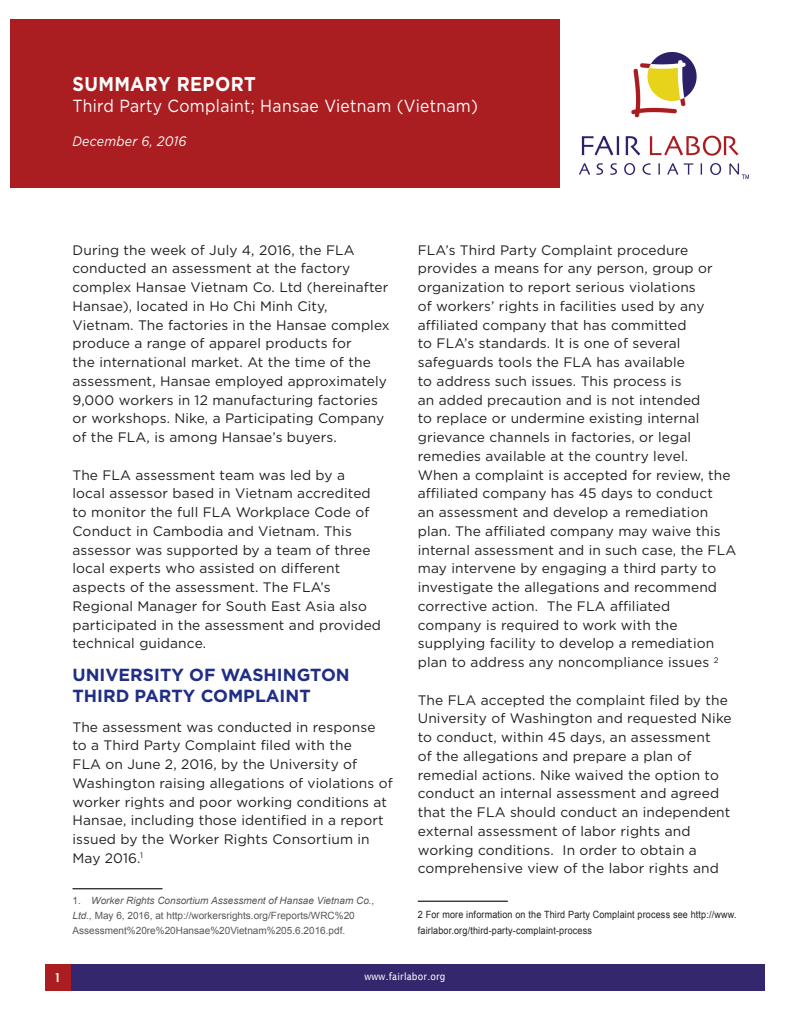
<style>
.page{position:relative;width:810px;height:1035px;background:#fff}
.page>*{position:absolute;margin:0;border:0;box-sizing:border-box;transform-origin:0 0}
.t1{font:700 20px "Gotham";letter-spacing:.02em;color:#fff;scale:.9 1}
.t2{font:17.5px "Gotham";letter-spacing:.02em;color:#fff;scale:.9 1}
.main_body_text{font:700 17.5px/21px "Gotham";color:#202e84}
.main_body_text-2{font:13.75px/18.8px "Gotham";letter-spacing:.01em;color:#231f20}
.t3{font:italic 13.75px "Gotham";letter-spacing:.02em;color:#fff;scale:.9 1}
.t4{font:600 12.5px "Lucida Sans";color:#fff;scale:.9 1}
.footnote{font:10px/15px "Arial";color:#57585a}
.t5{font:10px/16.2px "Arial";letter-spacing:.02em;color:#231f20;scale:.9 1}
.t6{font:10px "Lucida Sans";letter-spacing:.02em;color:#fff;scale:.9 1}
.s1{font-style:italic}
</style>
<div class="page">
<div style="left:71px;top:964px;width:694px;height:26px;background:#35276d"></div>
<div style="left:45px;top:964px;width:26px;height:26px;background:#aa1e21"></div>
<hr style="left:73px;top:888px;width:90px;height:1px;background:#231f20">
<hr style="left:418px;top:901px;width:90px;height:1px;background:#231f20">
<div style="left:10px;top:19px;width:550px;height:169px;background:#aa1e21"></div>
<img style="left:579px;top:52px;width:170px;height:127px">
<p class="t1" style="left:73px;top:71px;width:205px">SUMMARY REPORT</p>
<p class="t2" style="left:73px;top:94px;width:452px">Third Party Complaint; Hansae Vietnam (Vietnam)</p>
<p class="t3" style="left:73px;top:132px;width:128px">December 6, 2016</p>
<p class="main_body_text-2" style="left:73px;top:240px;width:319px">During the week of July 4, 2016, the FLA conducted an assessment at the factory complex Hansae Vietnam Co. Ltd (hereinafter Hansae), located in Ho Chi Minh City, Vietnam. The factories in the Hansae complex produce a range of apparel products for<br>the international market. At the time of the assessment, Hansae employed approximately 9,000 workers in 12 manufacturing factories or workshops. Nike, a Participating Company of the FLA, is among Hansae’s buyers.</p>
<p class="main_body_text-2" style="left:73px;top:465px;width:310px">The FLA assessment team was led by a<br>local assessor based in Vietnam accredited to monitor the full FLA Workplace Code of Conduct in Cambodia and Vietnam. This assessor was supported by a team of three local experts who assisted on different aspects of the assessment. The FLA’s Regional Manager for South East Asia also participated in the assessment and provided technical guidance.</p>
<p class="main_body_text" style="left:73px;top:664px;width:279px">UNIVERSITY OF WASHINGTON<br>THIRD PARTY COMPLAINT</p>
<p class="main_body_text-2" style="left:73px;top:717px;width:322px">The assessment was conducted in response to a Third Party Complaint filed with the<br>FLA on June 2, 2016, by the University of Washington raising allegations of violations of worker rights and poor working conditions at Hansae, including those identified in a report issued by the Worker Rights Consortium in May 2016.<sup>1</sup></p>
<p class="footnote" style="left:73px;top:893px;width:304px">1. <span class="s1">Worker Rights Consortium Assessment of Hansae Vietnam Co.,<br>Ltd.,</span> May 6, 2016, at http://workersrights.org/Freports/WRC%20<br>Assessment%20re%20Hansae%20Vietnam%205.6.2016.pdf.</p>
<p class="main_body_text-2" style="left:418px;top:240px;width:320px">FLA’s Third Party Complaint procedure provides a means for any person, group or organization to report serious violations<br>of workers’ rights in facilities used by any affiliated company that has committed<br>to FLA’s standards. It is one of several safeguards tools the FLA has available<br>to address such issues. This process is<br>an added precaution and is not intended<br>to replace or undermine existing internal grievance channels in factories, or legal remedies available at the country level.<br>When a complaint is accepted for review, the affiliated company has 45 days to conduct<br>an assessment and develop a remediation plan. The affiliated company may waive this internal assessment and in such case, the FLA may intervene by engaging a third party to investigate the allegations and recommend corrective action. The FLA affiliated company is required to work with the supplying facility to develop a remediation plan to address any noncompliance issues <sup>2</sup></p>
<p class="main_body_text-2" style="left:418px;top:690px;width:315px">The FLA accepted the complaint filed by the University of Washington and requested Nike to conduct, within 45 days, an assessment<br>of the allegations and prepare a plan of remedial actions. Nike waived the option to conduct an internal assessment and agreed that the FLA should conduct an independent external assessment of labor rights and working conditions. In order to obtain a comprehensive view of the labor rights and</p>
<p class="t5" style="left:418px;top:906px;width:356px">2 For more information on the Third Party Complaint process see http://www. fairlabor.org/third-party-complaint-process</p>
<p class="t4" style="left:54px;top:970px;width:9px">1</p>
<p class="t6" style="left:364px;top:970px;width:92px">www.fairlabor.org</p>
</div>
